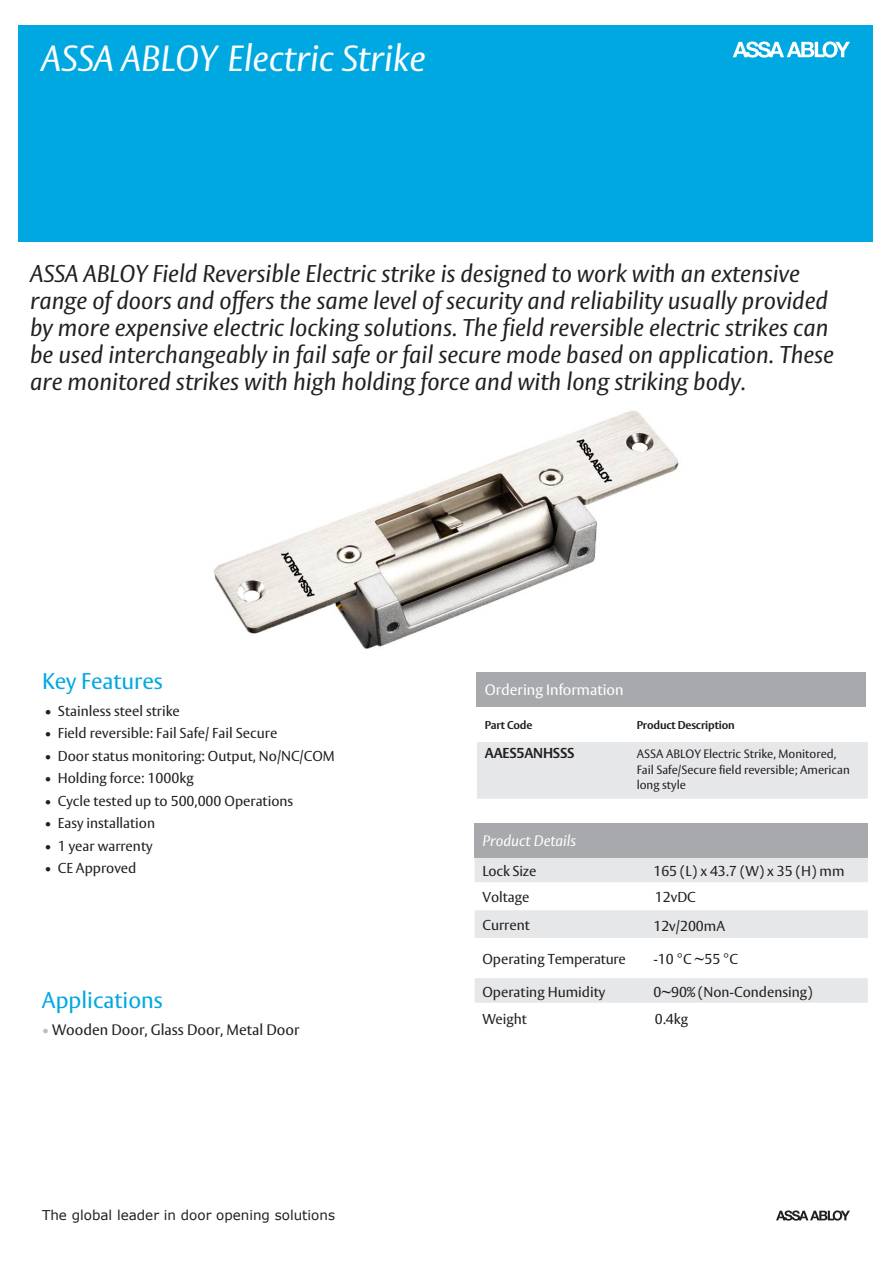
<style>
.page{position:relative;width:893px;height:1263px;background:#fff}
.page>*{position:absolute;margin:0;border:0;box-sizing:border-box;transform-origin:0 0}
.t1{font:italic 36px "ASSA Vesta";color:#fff}
.t2{font:italic 24px/27px "ASSA Vesta";color:#231f20}
.t3{font:22.5px "ASSA Vesta";color:#00a8e1}
.t4{font:15px "ASSA Vesta";color:#231f20}
.t5{font:15px "ASSA Vesta";color:#fff}
.t6{font:italic 15px "ASSA Vesta";color:#fff}
.t7{font:15px "ASSA Vesta";color:#bcbdc0}
.t8{font:14.25px/26.1px "ASSA Vesta";color:#231f20}
.t9{font:700 14.25px "ASSA Vesta";letter-spacing:-.015em;color:#231f20}
.t10{font:13.5px "Verdana";color:#231f20}
.t11{font:12px/15.8px "ASSA Vesta";color:#231f20}
.t12{font:700 11.25px "ASSA Vesta";letter-spacing:-.015em;color:#231f20}
.s1{color:#bcbdc0}
</style>
<div class="page">
<div style="left:18px;top:26px;width:855px;height:216px;background:#00a8e1"></div>
<svg style="left:733px;top:41px;width:117px;height:17px"></svg>
<svg style="left:776px;top:1210px;width:74px;height:10px"></svg>
<div style="left:477px;top:672px;width:389px;height:35px;background:#a8a9ad"></div>
<div style="left:477px;top:742px;width:391px;height:57px;background:#e6e7e9"></div>
<div style="left:475px;top:823px;width:393px;height:35px;background:#a8a9ad"></div>
<div style="left:475px;top:858px;width:393px;height:24px;background:#e6e7e9"></div>
<svg style="left:475px;top:910px;width:393px;height:93px"></svg>
<img style="left:213px;top:411px;width:466px;height:238px">
<h1 class="t1" style="left:41px;top:37px;width:386px">ASSA ABLOY Electric Strike</h1>
<p class="t2" style="left:30px;top:261px;width:805px">ASSA ABLOY Field Reversible Electric strike is designed to work with an extensive range of doors and offers the same level of security and reliability usually provided by more expensive electric locking solutions. The field reversible electric strikes can be used interchangeably in fail safe or fail secure mode based on application. These are monitored strikes with high holding force and with long striking body.</p>
<p class="t3" style="left:42px;top:668px;width:122px">Key Features</p>
<p class="t8" style="left:45px;top:698px;width:137px">• Stainless steel strike</p>
<p class="t7" style="left:45px;top:701px;width:9px">•</p>
<p class="t8" style="left:45px;top:721px;width:234px">• Field reversible: Fail Safe/ Fail Secure</p>
<p class="t8" style="left:45px;top:743px;width:292px">• Door status monitoring: Output, No/NC/COM</p>
<p class="t8" style="left:45px;top:766px;width:151px">• Holding force: 1000kg</p>
<p class="t8" style="left:45px;top:788px;width:250px">• Cycle tested up to 500,000 Operations</p>
<p class="t8" style="left:45px;top:811px;width:112px">• Easy installation</p>
<p class="t8" style="left:45px;top:833px;width:110px">• 1 year warrenty</p>
<p class="t8" style="left:45px;top:856px;width:93px">• CE Approved</p>
<p class="t3" style="left:42px;top:987px;width:123px">Applications</p>
<p class="t4" style="left:42px;top:1021px;width:259px"><span class="s1">•</span> Wooden Door, Glass Door, Metal Door</p>
<p class="t10" style="left:42px;top:1206px;width:294px">The global leader in door opening solutions</p>
<p class="t5" style="left:485px;top:681px;width:140px">Ordering Information</p>
<p class="t12" style="left:485px;top:718px;width:49px">Part Code</p>
<p class="t12" style="left:637px;top:718px;width:100px">Product Description</p>
<p class="t9" style="left:485px;top:744px;width:91px">AAES5ANHSSS</p>
<p class="t11" style="left:637px;top:746px;width:215px">ASSA ABLOY Electric Strike, Monitored,<br>Fail Safe/Secure field reversible; American long style</p>
<p class="t6" style="left:482px;top:832px;width:95px">Product Details</p>
<p class="t8" style="left:482px;top:859px;width:55px">Lock Size<br>Voltage</p>
<p class="t8" style="left:482px;top:913px;width:49px">Current</p>
<p class="t8" style="left:482px;top:947px;width:145px">Operating Temperature</p>
<p class="t8" style="left:653px;top:859px;width:193px">165 (L) x 43.7 (W) x 35 (H) mm<br>12vDC</p>
<p class="t8" style="left:653px;top:913px;width:73px">12v/200mA</p>
<p class="t8" style="left:653px;top:947px;width:86px">-10 °C ~55 °C</p>
<p class="t8" style="left:482px;top:979px;width:124px">Operating Humidity</p>
<p class="t8" style="left:653px;top:979px;width:161px">0~90% (Non-Condensing)</p>
<p class="t8" style="left:482px;top:1007px;width:46px">Weight</p>
<p class="t8" style="left:655px;top:1007px;width:35px">0.4kg</p>
</div>
